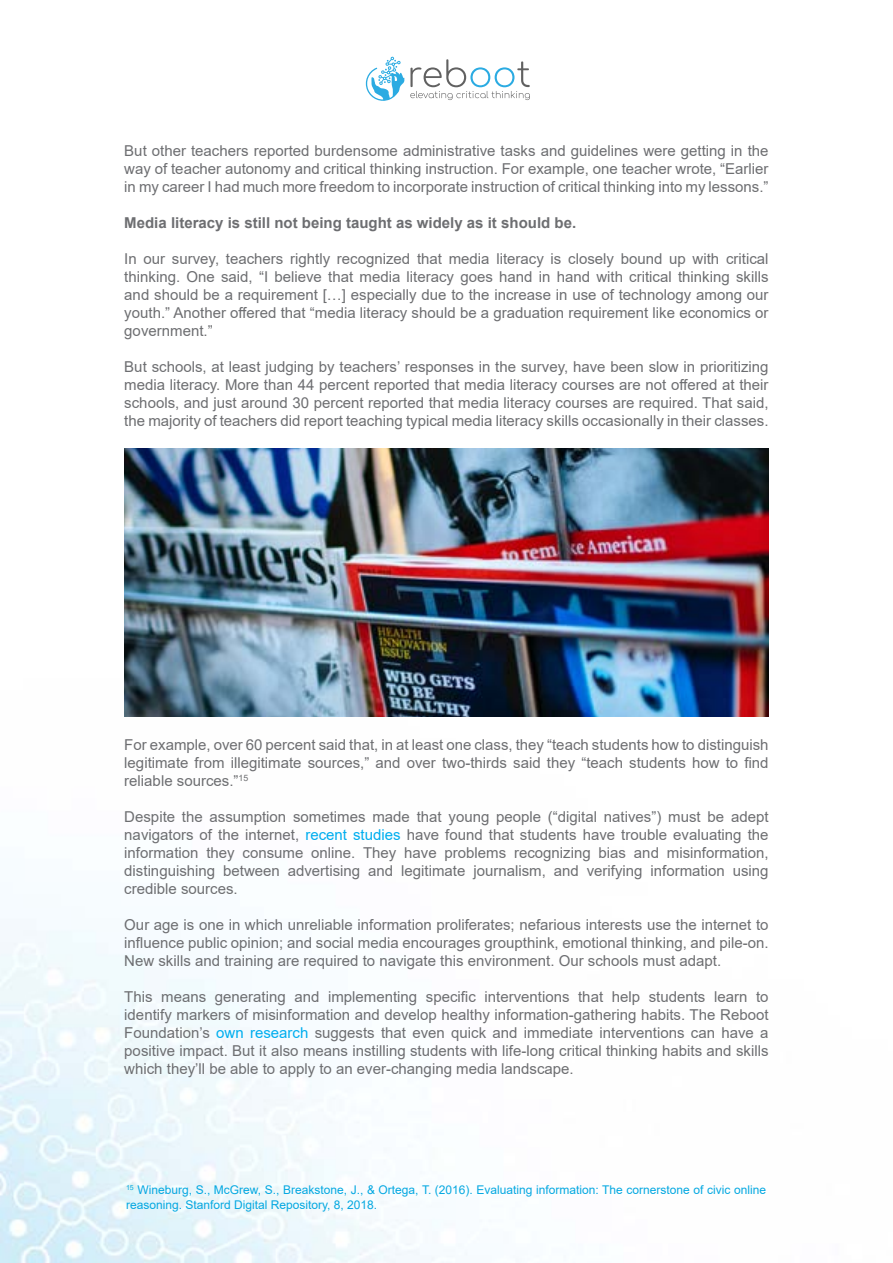
<style>
.page{position:relative;width:893px;height:1263px;background:#fff}
.page>*{position:absolute;margin:0;border:0;box-sizing:border-box;transform-origin:0 0}
.t1{font:15px/18px "Arial";color:#6d6e71;text-align:justify}
.t2{font:700 15px "Arial";color:#6d6e71}
.t3{font:12px/14.4px "Arial";color:#04a8e1}
.s1{color:#00aeef}
</style>
<div class="page">
<img style="left:0;top:919px;width:467px;height:344px">
<svg style="left:410px;top:59px;width:120px;height:41px"></svg>
<svg style="left:365px;top:57px;width:39px;height:44px"></svg>
<img style="left:124px;top:448px;width:645px;height:269px">
<p class="t1" style="left:124px;top:141px;width:646px">But other teachers reported burdensome administrative tasks and guidelines were getting in the way of teacher autonomy and critical thinking instruction. For example, one teacher wrote, “Earlier in my career I had much more freedom to incorporate instruction of critical thinking into my lessons.”</p>
<p class="t2" style="left:124px;top:212px;width:453px">Media literacy is still not being taught as widely as it should be.</p>
<p class="t1" style="left:124px;top:249px;width:646px">In our survey, teachers rightly recognized that media literacy is closely bound up with critical thinking. One said, “I believe that media literacy goes hand in hand with critical thinking skills and should be a requirement […] especially due to the increase in use of technology among our youth.” Another offered that “media literacy should be a graduation requirement like economics or government.”</p>
<p class="t1" style="left:124px;top:357px;width:646px">But schools, at least judging by teachers’ responses in the survey, have been slow in prioritizing media literacy. More than 44 percent reported that media literacy courses are not offered at their schools, and just around 30 percent reported that media literacy courses are required. That said, the majority of teachers did report teaching typical media literacy skills occasionally in their classes.</p>
<p class="t1" style="left:124px;top:735px;width:646px">For example, over 60 percent said that, in at least one class, they “teach students how to distinguish legitimate from illegitimate sources,” and over two-thirds said they “teach students how to find reliable sources.”<sup>15</sup></p>
<p class="t1" style="left:124px;top:807px;width:646px">Despite the assumption sometimes made that young people (“digital natives”) must be adept navigators of the internet, <span class="s1">recent studies</span> have found that students have trouble evaluating the information they consume online. They have problems recognizing bias and misinformation, distinguishing between advertising and legitimate journalism, and verifying information using credible sources.</p>
<p class="t1" style="left:124px;top:915px;width:646px">Our age is one in which unreliable information proliferates; nefarious interests use the internet to influence public opinion; and social media encourages groupthink, emotional thinking, and pile-on.<br>New skills and training are required to navigate this environment. Our schools must adapt.</p>
<p class="t1" style="left:124px;top:987px;width:646px">This means generating and implementing specific interventions that help students learn to identify markers of misinformation and develop healthy information-gathering habits. The Reboot Foundation’s <span class="s1">own research</span> suggests that even quick and immediate interventions can have a positive impact. But it also means instilling students with life-long critical thinking habits and skills which they’ll be able to apply to an ever-changing media landscape.</p>
<p class="t3" style="left:126px;top:1183px;width:642px"><sup>15</sup> Wineburg, S., McGrew, S., Breakstone, J., &amp; Ortega, T. (2016). Evaluating information: The cornerstone of civic online reasoning. Stanford Digital Repository, 8, 2018.</p>
</div>
